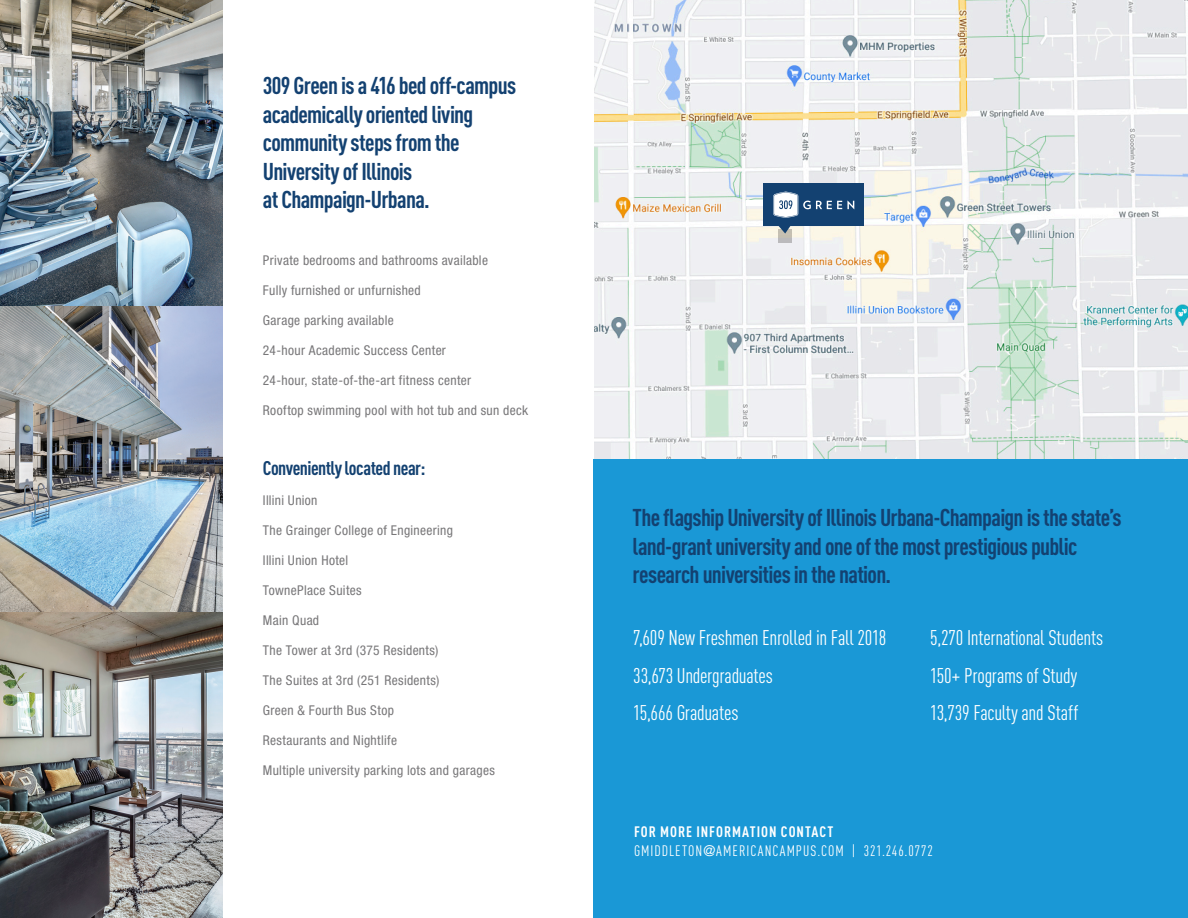
<style>
.page{position:relative;width:1188px;height:918px;background:#fff}
.page>*{position:absolute;margin:0;border:0;box-sizing:border-box;transform-origin:0 0}
.t1{font:700 condensed 24px/28.5px "DIN Pro";letter-spacing:-.03em;color:#134171}
.t2{font:condensed 21px "DIN Pro";letter-spacing:-.015em;color:#fff}
.t3{font:700 condensed 19.5px "DIN Pro";letter-spacing:-.025em;color:#134171}
.CVR_Headline_rev{font:condensed 15px "DIN Pro";letter-spacing:.065em;color:#fff}
.CVR_Headline_rev-2{font:700 condensed 15px "DIN Pro";letter-spacing:.065em;color:#fff}
.t4{font:condensed 13.5px "Helvetica Neue LT Pro";letter-spacing:.025em;color:#787779}
.s1{font-family:"Helvetica Neue LT Pro"}
</style>
<div class="page">
<img style="left:594px;top:0;width:594px;height:459px">
<div style="left:594px;top:459px;width:594px;height:459px;background:#1a98d6"></div>
<img style="left:0;top:0;width:223px;height:918px">
<div style="left:779px;top:230px;width:13px;height:13px;background:#bebcb7"></div>
<div style="left:746px;top:200px;width:21px;height:6px;background:#fff"></div>
<div style="left:764px;top:184px;width:100px;height:42px;background:#134171"></div>
<svg style="left:773px;top:192px;width:81px;height:42px"></svg>
<p class="t1" style="left:263px;top:69px;width:255px">309 Green is a 416 bed off-campus academically oriented living community steps from the<br>University of Illinois<br>at Champaign-Urbana.</p>
<p class="t4" style="left:263px;top:252px;width:227px">Private bedrooms and bathrooms available</p>
<p class="t4" style="left:263px;top:282px;width:160px">Fully furnished or unfurnished</p>
<p class="t4" style="left:263px;top:312px;width:132px">Garage parking available</p>
<p class="t4" style="left:263px;top:342px;width:185px">24-hour Academic Success Center</p>
<p class="t4" style="left:263px;top:372px;width:210px">24-hour, state-of-the-art fitness center</p>
<p class="t4" style="left:263px;top:402px;width:267px">Rooftop swimming pool with hot tub and sun deck</p>
<p class="t3" style="left:263px;top:453px;width:164px">Conveniently located near:</p>
<p class="t4" style="left:263px;top:492px;width:56px">Illini Union</p>
<p class="t4" style="left:263px;top:522px;width:192px">The Grainger College of Engineering</p>
<p class="t4" style="left:263px;top:552px;width:87px">Illini Union Hotel</p>
<p class="t4" style="left:263px;top:582px;width:100px">TownePlace Suites</p>
<p class="t4" style="left:263px;top:612px;width:58px">Main Quad</p>
<p class="t4" style="left:263px;top:642px;width:177px">The Tower at 3rd (375 Residents)</p>
<p class="t4" style="left:263px;top:672px;width:178px">The Suites at 3rd (251 Residents)</p>
<p class="t4" style="left:263px;top:702px;width:133px">Green &amp; Fourth Bus Stop</p>
<p class="t4" style="left:263px;top:732px;width:136px">Restaurants and Nightlife</p>
<p class="t4" style="left:263px;top:762px;width:234px">Multiple university parking lots and garages</p>
<p class="t1" style="left:633px;top:501px;width:491px">The flagship University of Illinois Urbana-Champaign is the state’s land-grant university and one of the most prestigious public research universities in the nation.</p>
<p class="t2" style="left:633px;top:623px;width:255px">7,609 New Freshmen Enrolled in Fall 2018</p>
<p class="t2" style="left:633px;top:660px;width:141px">33,673 Undergraduates</p>
<p class="t2" style="left:633px;top:698px;width:107px">15,666 Graduates</p>
<p class="t2" style="left:930px;top:623px;width:175px">5,270 International Students</p>
<p class="t2" style="left:930px;top:660px;width:149px">150+ Programs of Study</p>
<p class="t2" style="left:930px;top:698px;width:150px">13,739 Faculty and Staff</p>
<p class="CVR_Headline_rev-2" style="left:634px;top:820px;width:201px">FOR MORE INFORMATION CONTACT</p>
<p class="CVR_Headline_rev" style="left:634px;top:840px;width:300px">GMIDDLETON<span class="s1">@</span>AMERICANCAMPUS.COM | 321.246.0772</p>
</div>
